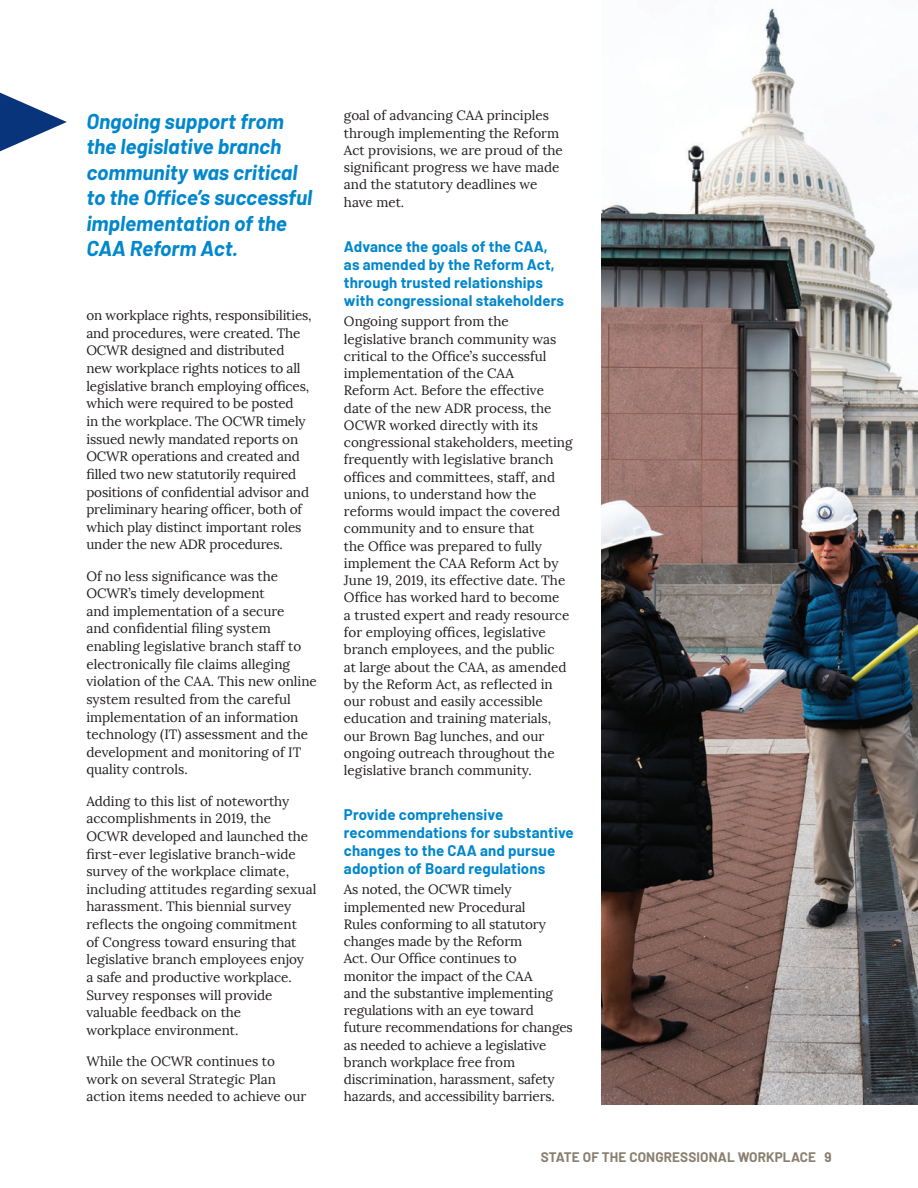
<style>
.page{position:relative;width:918px;height:1188px;background:#fff}
.page>*{position:absolute;margin:0;border:0;box-sizing:border-box;transform-origin:0 0}
.t1{font:italic 700 21px/25.5px "Barlow";color:#0087cd}
.t2{font:700 15px/18px "Barlow";letter-spacing:.01em;color:#0087cd}
.t3{font:13.5px/17.2px "Lora";color:#231f20}
.t4{font:700 13.5px "Barlow";letter-spacing:.01em;color:#887f6f}
</style>
<div class="page">
<img style="left:601px;top:8px;width:317px;height:1096px">
<svg style="left:0;top:93px;width:67px;height:58px"></svg>
<p class="t1" style="left:86px;top:107px;width:227px">Ongoing support from the legislative branch community was critical to the Office’s successful implementation of the<br>CAA Reform Act.</p>
<p class="t3" style="left:86px;top:307px;width:227px;line-height:17.7px">on workplace rights, responsibilities, and procedures, were created. The OCWR designed and distributed new workplace rights notices to all legislative branch employing offices, which were required to be posted<br>in the workplace. The OCWR timely issued newly mandated reports on OCWR operations and created and filled two new statutorily required positions of confidential advisor and preliminary hearing officer, both of which play distinct important roles under the new ADR procedures.</p>
<p class="t3" style="left:86px;top:567px;width:232px;line-height:17.7px">Of no less significance was the<br>OCWR’s timely development<br>and implementation of a secure<br>and confidential filing system enabling legislative branch staff to electronically file claims alleging violation of the CAA. This new online system resulted from the careful implementation of an information technology (IT) assessment and the development and monitoring of IT quality controls.</p>
<p class="t3" style="left:86px;top:792px;width:232px;line-height:17.7px">Adding to this list of noteworthy accomplishments in 2019, the<br>OCWR developed and launched the first-ever legislative branch-wide survey of the workplace climate, including attitudes regarding sexual harassment. This biennial survey reflects the ongoing commitment<br>of Congress toward ensuring that legislative branch employees enjoy<br>a safe and productive workplace.<br>Survey responses will provide valuable feedback on the<br>workplace environment.</p>
<p class="t3" style="left:86px;top:1052px;width:221px;line-height:17.7px">While the OCWR continues to work on several Strategic Plan action items needed to achieve our</p>
<p class="t3" style="left:344px;top:107px;width:221px">goal of advancing CAA principles through implementing the Reform<br>Act provisions, we are proud of the significant progress we have made and the statutory deadlines we have met.</p>
<h4 class="t2" style="left:344px;top:236px;width:222px">Advance the goals of the CAA, as amended by the Reform Act, through trusted relationships with congressional stakeholders</h4>
<p class="t3" style="left:344px;top:313px;width:230px">Ongoing support from the legislative branch community was critical to the Office’s successful implementation of the CAA<br>Reform Act. Before the effective date of the new ADR process, the<br>OCWR worked directly with its congressional stakeholders, meeting frequently with legislative branch offices and committees, staff, and unions, to understand how the reforms would impact the covered community and to ensure that<br>the Office was prepared to fully implement the CAA Reform Act by<br>June 19, 2019, its effective date. The<br>Office has worked hard to become<br>a trusted expert and ready resource for employing offices, legislative branch employees, and the public<br>at large about the CAA, as amended by the Reform Act, as reflected in our robust and easily accessible education and training materials, our Brown Bag lunches, and our ongoing outreach throughout the legislative branch community.</p>
<h4 class="t2" style="left:344px;top:804px;width:231px">Provide comprehensive recommendations for substantive changes to the CAA and pursue adoption of Board regulations</h4>
<p class="t3" style="left:344px;top:881px;width:230px">As noted, the OCWR timely implemented new Procedural<br>Rules conforming to all statutory changes made by the Reform<br>Act. Our Office continues to<br>monitor the impact of the CAA<br>and the substantive implementing regulations with an eye toward future recommendations for changes as needed to achieve a legislative branch workplace free from discrimination, harassment, safety hazards, and accessibility barriers.</p>
<p class="t4" style="left:541px;top:1147px;width:292px">STATE OF THE CONGRESSIONAL WORKPLACE 9</p>
</div>
